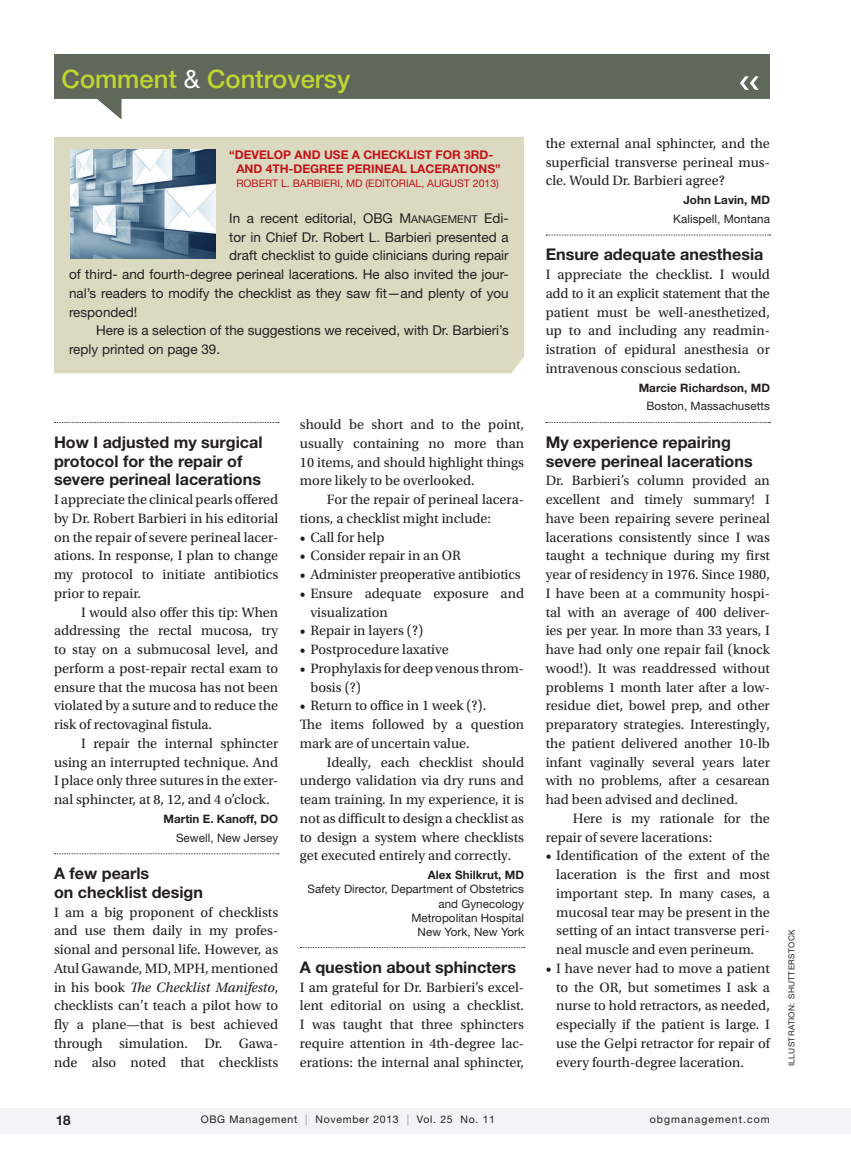
<style>
.page{position:relative;width:851px;height:1161px;background:#fff}
.page>*{position:absolute;margin:0;border:0;box-sizing:border-box;transform-origin:0 0}
.t1{font:500 25.5px "Helvetica Neue LT Std";color:#bed630}
.Letter_Title{font:700 16.2px/18.8px "Helvetica Neue LT Std";color:#231f20}
.Body_Copy__no_indent{font:14.25px/18.8px "Utopia Std";color:#231f20;text-align:justify}
.Body_Copy{font:14.25px/18.8px "Utopia Std";color:#231f20;text-align:justify}
.Bulleted_Copy{font:14.25px/18.8px "Utopia Std";color:#231f20}
.Intro_box{font:13.5px/18.8px "Helvetica Neue LT Std";color:#231f20}
.t2{font:700 13.5px "Helvetica Neue LT Std";color:#231f20}
.Red_title__bold{font:700 12px/14.2px "Helvetica Neue LT Std";color:#c4121a}
.Author__letter__cred{font:11.7px/14.2px "Helvetica Neue LT Std";letter-spacing:.005em;color:#231f20;text-align:right}
.Author_of_letter{font:700 11.7px "Helvetica Neue LT Std";letter-spacing:.005em;color:#231f20}
.Red_title__bold-2{font:10.5px "Helvetica Neue LT Std";color:#c4121a}
.t3{font:10.5px "Helvetica Neue LT Std";letter-spacing:.065em;color:#231f20}
.t4{font:10.5px "Helvetica Neue LT Std";letter-spacing:.1em;color:#231f20}
.t5{font:8.25px "Helvetica Neue LT Std";letter-spacing:.05em;color:#231f20}
.s1{font-weight:400;color:#fff}
.s2{font-family:"Helvetica Neue LT Std Roman SC800"}
.s3{font-family:"Helvetica Neue LT Std Roman SC800";font-size:10.8px}
.s4{font-style:italic}
.s5{color:#939598}
</style>
<div class="page">
<div style="left:0;top:1108px;width:850px;height:26px;background:#f2f3f4"></div>
<svg style="left:850px;top:1108px;width:1px;height:26px"></svg>
<div style="left:54px;top:137px;width:470px;height:236px;background:#dbd9c0"></div>
<svg style="left:54px;top:54px;width:716px;height:65px;fill:#60685c"></svg>
<svg style="left:740px;top:76px;width:18px;height:14px"></svg>
<svg style="left:54px;top:422px;width:225px;height:1px"></svg>
<svg style="left:54px;top:853px;width:225px;height:1px"></svg>
<svg style="left:300px;top:947px;width:224px;height:1px"></svg>
<svg style="left:546px;top:235px;width:224px;height:1px"></svg>
<svg style="left:546px;top:422px;width:224px;height:1px"></svg>
<img style="left:70px;top:149px;width:146px;height:109px">
<p class="t1" style="left:62px;top:64px;width:290px">Comment <span class="s1">&amp;</span> Controversy</p>
<p class="Red_title__bold" style="left:236px;top:147px;width:266px;text-indent:-7px">“DEVELOP AND USE A CHECKLIST FOR 3RD-<br>AND 4TH-DEGREE PERINEAL LACERATIONS”</p>
<p class="Red_title__bold-2" style="left:236px;top:177px;width:264px">ROBERT L. BARBIERI, MD (EDITORIAL, AUGUST 2013)</p>
<p class="Intro_box" style="left:229px;top:208px;width:281px">In a recent editorial, OBG <span class="s2">M</span><span class="s3">ANAGEM ENT</span> Edi-</p>
<p class="Intro_box" style="left:229px;top:227px;width:281px">tor in Chief Dr. Robert L. Barbieri presented a</p>
<p class="Intro_box" style="left:229px;top:246px;width:281px">draft checklist to guide clinicians during repair</p>
<p class="Intro_box" style="left:69px;top:265px;width:441px">of third- and fourth-degree perineal lacerations. He also invited the jour-</p>
<p class="Intro_box" style="left:69px;top:283px;width:441px">nal’s readers to modify the checklist as they saw fit—and plenty of you</p>
<p class="Intro_box" style="left:69px;top:302px;width:70px">responded!</p>
<p class="Intro_box" style="left:69px;top:321px;width:441px;text-indent:27px">Here is a selection of the suggestions we received, with Dr. Barbieri’s reply printed on page 39.</p>
<p class="Letter_Title" style="left:54px;top:432px;width:210px">How I adjusted my surgical protocol for the repair of severe perineal lacerations</p>
<p class="Body_Copy__no_indent" style="left:54px;top:490px;width:226px">I appreciate the clinical pearls offered by Dr. Robert Barbieri in his editorial on the repair of severe perineal lacer&shy;ations. In response, I plan to change my protocol to initiate antibiotics prior to repair.</p>
<p class="Body_Copy" style="left:54px;top:603px;width:226px;text-indent:27px">I would also offer this tip: When addressing the rectal mucosa, try to stay on a submucosal level, and perform a post-repair rectal exam to ensure that the mucosa has not been violated by a suture and to reduce the risk of rectovaginal fistula.</p>
<p class="Body_Copy" style="left:54px;top:734px;width:226px;text-indent:27px">I repair the internal sphincter using an interrupted technique. And I place only three sutures in the exter&shy;nal sphincter, at 8, 12, and 4 o’clock.</p>
<p class="Author_of_letter" style="left:163px;top:811px;width:116px">Martin E. Kanoff, DO</p>
<p class="Author__letter__cred" style="left:176px;top:830px;width:104px">Sewell, New Jersey</p>
<p class="Letter_Title" style="left:54px;top:863px;width:150px">A few pearls<br>on checklist design</p>
<p class="Body_Copy__no_indent" style="left:54px;top:903px;width:226px">I am a big proponent of checklists and use them daily in my profes&shy;sional and personal life. However, as Atul Gawande, MD, MPH, mentioned in his book <span class="s4">The Checklist Manifesto</span>, checklists can’t teach a pilot how to fly a plane—that is best achieved through simulation. Dr. Gawa&shy;nde also noted that checklists</p>
<p class="Body_Copy__no_indent" style="left:300px;top:415px;width:226px">should be short and to the point, usually containing no more than 10 items, and should highlight things more likely to be overlooked.</p>
<p class="Body_Copy" style="left:300px;top:490px;width:226px;text-indent:27px">For the repair of perineal lacera&shy;tions, a checklist might include:</p>
<p class="Bulleted_Copy" style="left:300px;top:528px;width:86px">• Call for help</p>
<p class="Bulleted_Copy" style="left:300px;top:547px;width:162px">• Consider repair in an OR</p>
<p class="Bulleted_Copy" style="left:300px;top:565px;width:222px">• Administer preoperative antibiotics</p>
<p class="Bulleted_Copy" style="left:310px;top:584px;width:215px;text-indent:-10px">• Ensure adequate exposure and visualization</p>
<p class="Bulleted_Copy" style="left:300px;top:622px;width:125px">• Repair in layers (?)</p>
<p class="Bulleted_Copy" style="left:300px;top:640px;width:150px">• Postprocedure laxative</p>
<p class="Bulleted_Copy" style="left:310px;top:659px;width:215px;text-indent:-10px">• Prophylaxis for deep venous throm&shy;bosis (?)</p>
<p class="Bulleted_Copy" style="left:300px;top:697px;width:188px">• Return to office in 1 week (?).</p>
<p class="Body_Copy__no_indent" style="left:300px;top:715px;width:226px">The items followed by a question mark are of uncertain value.</p>
<p class="Body_Copy" style="left:300px;top:753px;width:226px;text-indent:27px">Ideally, each checklist should undergo validation via dry runs and team training. In my experience, it is not as difficult to design a checklist as to design a system where checklists get executed entirely and correctly.</p>
<p class="Author_of_letter" style="left:428px;top:868px;width:98px">Alex Shilkrut, MD</p>
<p class="Author__letter__cred" style="left:307px;top:882px;width:218px">Safety Director, Department of Obstetrics and Gynecology</p>
<p class="Author__letter__cred" style="left:411px;top:910px;width:114px">Metropolitan Hospital</p>
<p class="Author__letter__cred" style="left:417px;top:925px;width:108px">New York, New York</p>
<p class="Letter_Title" style="left:300px;top:957px;width:218px">A question about sphincters</p>
<p class="Body_Copy__no_indent" style="left:300px;top:978px;width:226px">I am grateful for Dr. Barbieri’s excel&shy;lent editorial on using a checklist.<br>I was taught that three sphincters require attention in 4th-degree lac&shy;erations: the internal anal sphincter,</p>
<p class="Body_Copy__no_indent" style="left:545px;top:134px;width:226px">the external anal sphincter, and the superficial transverse perineal mus&shy;cle. Would Dr. Barbieri agree?</p>
<p class="Author_of_letter" style="left:683px;top:193px;width:88px">John Lavin, MD</p>
<p class="Author__letter__cred" style="left:673px;top:211px;width:98px">Kalispell, Montana</p>
<p class="Letter_Title" style="left:545px;top:245px;width:219px">Ensure adequate anesthesia</p>
<p class="Body_Copy__no_indent" style="left:545px;top:265px;width:226px">I appreciate the checklist. I would add to it an explicit statement that the patient must be well-anesthetized, up to and including any readmin&shy;istration of epidural anesthesia or intravenous conscious sedation.</p>
<p class="Author_of_letter" style="left:638px;top:380px;width:133px">Marcie Richardson, MD</p>
<p class="Author__letter__cred" style="left:646px;top:399px;width:125px">Boston, Massachusetts</p>
<p class="Letter_Title" style="left:545px;top:432px;width:208px">My experience repairing severe perineal lacerations</p>
<p class="Body_Copy__no_indent" style="left:545px;top:472px;width:226px">Dr. Barbieri’s column provided an excellent and timely summary! I have been repairing severe perineal lacerations consistently since I was taught a technique during my first year of residency in 1976. Since 1980, I have been at a community hospi&shy;tal with an average of 400 deliver&shy;ies per year. In more than 33 years, I have had only one repair fail (knock wood!). It was readdressed without problems 1 month later after a low&shy;residue diet, bowel prep, and other preparatory strategies. Interestingly, the patient delivered another 10-lb infant vaginally several years later with no problems, after a cesarean had been advised and declined.</p>
<p class="Body_Copy__no_indent" style="left:545px;top:809px;width:226px;text-indent:27px">Here is my rationale for the repair of severe lacerations:</p>
<p class="Bulleted_Copy" style="left:556px;top:847px;width:215px;text-align:justify;text-indent:-10px">• Identification of the extent of the laceration is the first and most important step. In many cases, a mucosal tear may be present in the setting of an intact transverse peri&shy;neal muscle and even perineum.</p>
<p class="Bulleted_Copy" style="left:556px;top:959px;width:215px;text-align:justify;text-indent:-10px">• I have never had to move a patient to the OR, but sometimes I ask a nurse to hold retractors, as needed, especially if the patient is large. I use the Gelpi retractor for repair of every fourth-degree laceration.</p>
<p class="t5" style="left:786px;top:1066px;width:138px;rotate:-90deg">ILLUSTRATION: SHUTTERSTOCK</p>
<p class="t2" style="left:56px;top:1112px;width:17px">18</p>
<p class="t3" style="left:201px;top:1114px;width:296px">OBG Management <span class="s5">|</span> November 2013 <span class="s5">|</span> Vol. 25 No. 11</p>
<p class="t4" style="left:649px;top:1114px;width:122px">obgmanagement.com</p>
</div>
